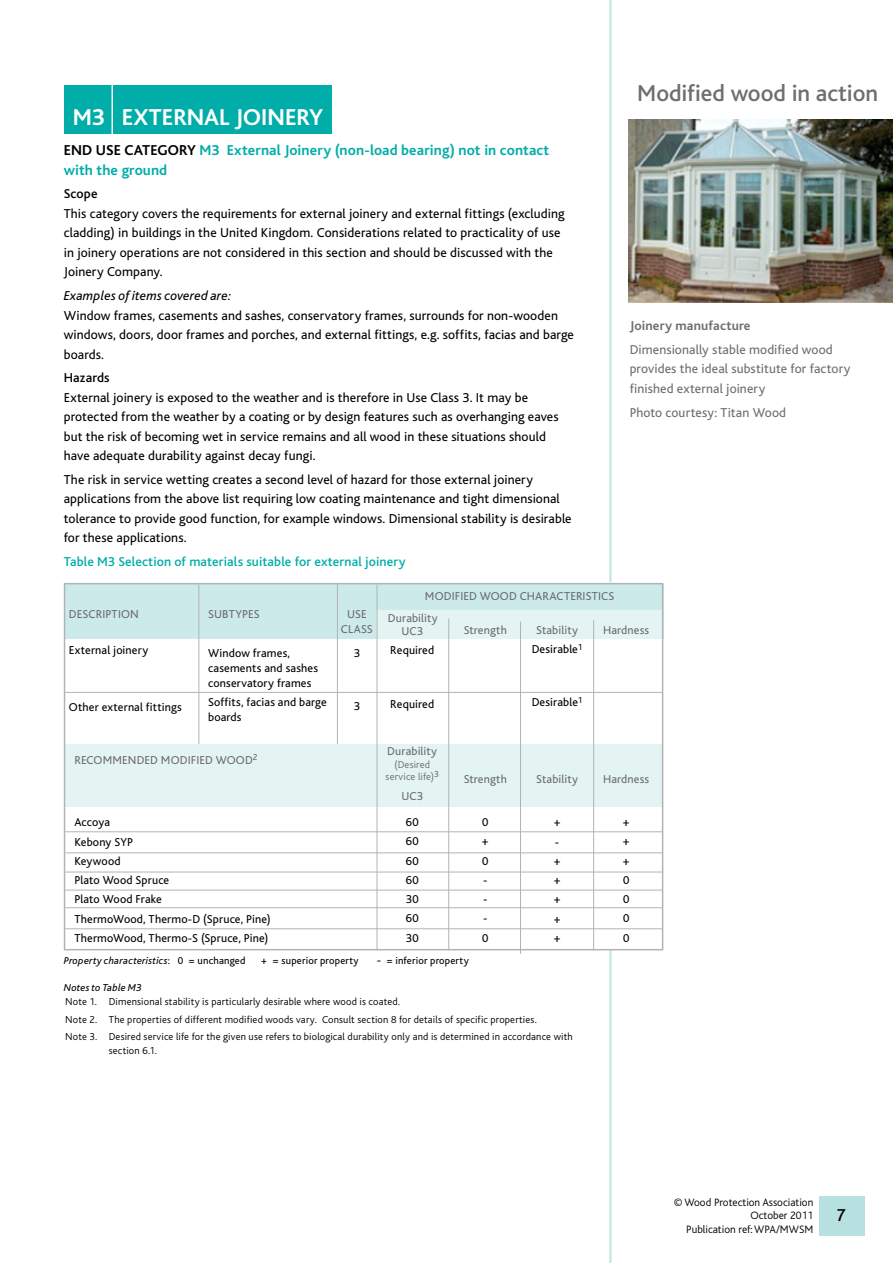
<style>
.page{position:relative;width:893px;height:1263px;background:#fff}
.page>*{position:absolute;margin:0;border:0;box-sizing:border-box;transform-origin:0 0}
.t1{font:500 24px "Bliss";letter-spacing:-.005em;color:#6d6e71}
.t2{font:700 24px "Bliss";letter-spacing:.005em;color:#fff}
.t3{font:500 18px "Bliss";color:#000}
.t4{font:700 15px/19.5px "Bliss";letter-spacing:.01em;color:#00ada8}
.t5{font:13.5px/19.5px "Bliss";letter-spacing:.01em;color:#000}
.t6{font:13.5px/19.5px "Bliss";letter-spacing:.01em;color:#6d6e71}
.t7{font:500 13.5px "Bliss";letter-spacing:.01em;color:#00ada8}
.t8{font:italic 13.5px "Bliss";letter-spacing:.015em;color:#000}
.t9{font:700 13.5px "Bliss";letter-spacing:.01em;color:#6d6e71}
.t10{font:500 13.5px "Bliss";letter-spacing:.01em;color:#000}
.t11{font:12px/19.2px "Bliss";letter-spacing:.015em;color:#000}
.t12{font:12px/15px "Bliss";letter-spacing:.015em;color:#6b6c6f;text-align:center}
.t13{font:300 11.25px/13.5px "Bliss";color:#000;text-align:right}
.t14{font:300 10.5px/17.7px "Bliss";letter-spacing:.015em;color:#000}
.t15{font:italic 10.5px "Bliss";letter-spacing:.02em;color:#000}
.t16{font:10.5px "Bliss";letter-spacing:.02em;color:#000}
.t17{font:300 10.5px/12.6px "Bliss";letter-spacing:.015em;color:#6b6c6f;text-align:center}
.s1{color:#000}
.s2{font-style:normal}
.s3{font-size:12px}
</style>
<div class="page">
<div style="left:819px;top:1196px;width:46px;height:40px;background:#b7e1e0"></div>
<hr style="left:609px;top:0;width:3px;height:1263px;background:#c5e7e6">
<div style="left:64px;top:583px;width:597px;height:366px;background:#fff"></div>
<div style="left:64px;top:584px;width:599px;height:55px;background:#cceae9"></div>
<div style="left:376px;top:610px;width:286px;height:29px;background:#e4f4f2"></div>
<hr style="left:198px;top:585px;width:1px;height:172px;background:#b1b4b6">
<hr style="left:337px;top:583px;width:1px;height:174px;background:#b1b4b6">
<div style="left:65px;top:744px;width:597px;height:62px;background:#e4f4f2"></div>
<div style="left:64px;top:583px;width:599px;height:367px;border:2px solid #b1b4b6"></div>
<hr style="left:377px;top:585px;width:1px;height:365px;background:#b1b4b6">
<hr style="left:448px;top:618px;width:1px;height:332px;background:#b1b4b6">
<hr style="left:593px;top:620px;width:1px;height:330px;background:#b1b4b6">
<hr style="left:65px;top:692px;width:597px;height:1px;background:#b1b4b6">
<hr style="left:520px;top:621px;width:1px;height:333px;background:#b1b4b6">
<div style="left:64px;top:85px;width:268px;height:49px;background:#00ada8"></div>
<hr style="left:65px;top:831px;width:597px;height:1px;background:#b1b4b6">
<hr style="left:65px;top:852px;width:597px;height:1px;background:#b1b4b6">
<hr style="left:65px;top:872px;width:597px;height:1px;background:#b1b4b6">
<hr style="left:65px;top:890px;width:597px;height:1px;background:#b1b4b6">
<hr style="left:65px;top:907px;width:597px;height:1px;background:#b1b4b6">
<hr style="left:65px;top:928px;width:597px;height:1px;background:#b1b4b6">
<hr style="left:112px;top:85px;width:1px;height:49px;background:#fff">
<img style="left:628px;top:119px;width:265px;height:183px">
<h1 class="t2" style="left:73px;top:105px;width:252px">M3 EXTERNAL JOINERY</h1>
<p class="t4" style="left:64px;top:141px;width:487px"><span class="s1">END USE CATEGORY</span> M3 External Joinery (non-load bearing) not in contact with the ground</p>
<p class="t10" style="left:64px;top:187px;width:35px">Scope</p>
<p class="t5" style="left:64px;top:204px;width:502px">This category covers the requirements for external joinery and external fittings (excluding cladding) in buildings in the United Kingdom. Considerations related to practicality of use in joinery operations are not considered in this section and should be discussed with the Joinery Company.</p>
<p class="t8" style="left:64px;top:289px;width:169px">Examples of items covered are:</p>
<p class="t5" style="left:64px;top:306px;width:512px">Window frames, casements and sashes, conservatory frames, surrounds for non-wooden windows, doors, door frames and porches, and external fittings, e.g. soffits, facias and barge boards.</p>
<p class="t10" style="left:64px;top:371px;width:47px">Hazards</p>
<p class="t5" style="left:64px;top:388px;width:496px">External joinery is exposed to the weather and is therefore in Use Class 3. It may be protected from the weather by a coating or by design features such as overhanging eaves but the risk of becoming wet in service remains and all wood in these situations should have adequate durability against decay fungi.</p>
<p class="t5" style="left:64px;top:470px;width:509px">The risk in service wetting creates a second level of hazard for those external joinery applications from the above list requiring low coating maintenance and tight dimensional tolerance to provide good function, for example windows. Dimensional stability is desirable for these applications.</p>
<p class="t7" style="left:64px;top:555px;width:343px">Table M3 Selection of materials suitable for external joinery</p>
<p class="t12" style="left:425px;top:589px;width:191px">MODIFIED WOOD CHARACTERISTICS</p>
<h1 class="t1" style="left:637px;top:80px;width:242px">Modified wood in action</h1>
<p class="t9" style="left:630px;top:319px;width:122px">Joinery manufacture</p>
<p class="t6" style="left:630px;top:340px;width:222px">Dimensionally stable modified wood provides the ideal substitute for factory finished external joinery</p>
<p class="t6" style="left:630px;top:403px;width:158px">Photo courtesy: Titan Wood</p>
<p class="t12" style="left:69px;top:607px;width:71px">DESCRIPTION</p>
<p class="t11" style="left:69px;top:640px;width:81px">External joinery</p>
<p class="t11" style="left:69px;top:698px;width:114px">Other external fittings</p>
<p class="t12" style="left:208px;top:607px;width:53px">SUBTYPES</p>
<p class="t11" style="left:208px;top:645px;width:111px;line-height:15px">Window frames, casements and sashes conservatory frames</p>
<p class="t11" style="left:208px;top:695px;width:120px;line-height:15px">Soffits, facias and barge boards</p>
<p class="t12" style="left:74px;top:753px;width:185px">RECOMMENDED MODIFIED WOOD<sup>2</sup></p>
<p class="t11" style="left:74px;top:813px;width:198px">Accoya<br>Kebony SYP<br>Keywood<br>Plato Wood Spruce<br>Plato Wood Frake<br>ThermoWood, Thermo-D (Spruce, Pine)<br>ThermoWood, Thermo-S (Spruce, Pine)</p>
<p class="t12" style="left:341px;top:607px;width:33px">USE<br>CLASS</p>
<p class="t11" style="left:354px;top:643px;width:8px">3</p>
<p class="t12" style="left:388px;top:611px;width:51px">Durability</p>
<p class="t12" style="left:401px;top:624px;width:23px">UC3</p>
<p class="t11" style="left:390px;top:641px;width:45px">Required</p>
<p class="t11" style="left:354px;top:697px;width:8px">3</p>
<p class="t11" style="left:390px;top:694px;width:45px">Required</p>
<p class="t12" style="left:387px;top:744px;width:51px">Durability</p>
<p class="t17" style="left:386px;top:758px;width:55px">(Desired service life)<sup>3</sup></p>
<p class="t12" style="left:401px;top:788px;width:23px">UC3</p>
<p class="t11" style="left:406px;top:813px;width:14px;text-align:justify">60<br>60<br>60<br>60<br>30<br>60<br>30</p>
<p class="t12" style="left:464px;top:622px;width:45px">Strength</p>
<p class="t12" style="left:464px;top:772px;width:45px">Strength</p>
<p class="t11" style="left:482px;top:813px;width:9px">0 +<br>0 - - -<br>0</p>
<p class="t12" style="left:532px;top:620px;width:52px;line-height:19.2px">Stability<br><span class="s1">Desirable</span><sup>1</sup></p>
<p class="t11" style="left:532px;top:693px;width:52px">Desirable<sup>1</sup></p>
<p class="t12" style="left:536px;top:772px;width:43px">Stability</p>
<p class="t11" style="left:553px;top:813px;width:9px">+ - + + + + +</p>
<p class="t15" style="left:64px;top:955px;width:183px">Property characteristics<span class="s2">: 0 = unchanged</span></p>
<p class="t16" style="left:261px;top:955px;width:99px">+ = superior property</p>
<p class="t16" style="left:377px;top:955px;width:93px"><span class="s3">-</span> = inferior property</p>
<p class="t15" style="left:64px;top:982px;width:79px">Notes to Table M3</p>
<p class="t14" style="left:65px;top:993px;width:509px">Note 1. Dimensional stability is particularly desirable where wood is coated.<br>Note 2. The properties of different modified woods vary. Consult section 8 for details of specific properties.<br>Note 3. Desired service life for the given use refers to biological durability only and is determined in accordance with</p>
<p class="t14" style="left:109px;top:1042px;width:50px">section 6.1.</p>
<p class="t12" style="left:603px;top:622px;width:48px">Hardness</p>
<p class="t12" style="left:603px;top:772px;width:48px">Hardness</p>
<p class="t11" style="left:622px;top:813px;width:9px;text-align:justify">+ + + 0<br>0<br>0<br>0</p>
<p class="t13" style="left:674px;top:1195px;width:141px">© Wood Protection Association<br>October 2011<br>Publication ref: WPA/MWSM</p>
<h2 class="t3" style="left:836px;top:1206px;width:11px">7</h2>
</div>
